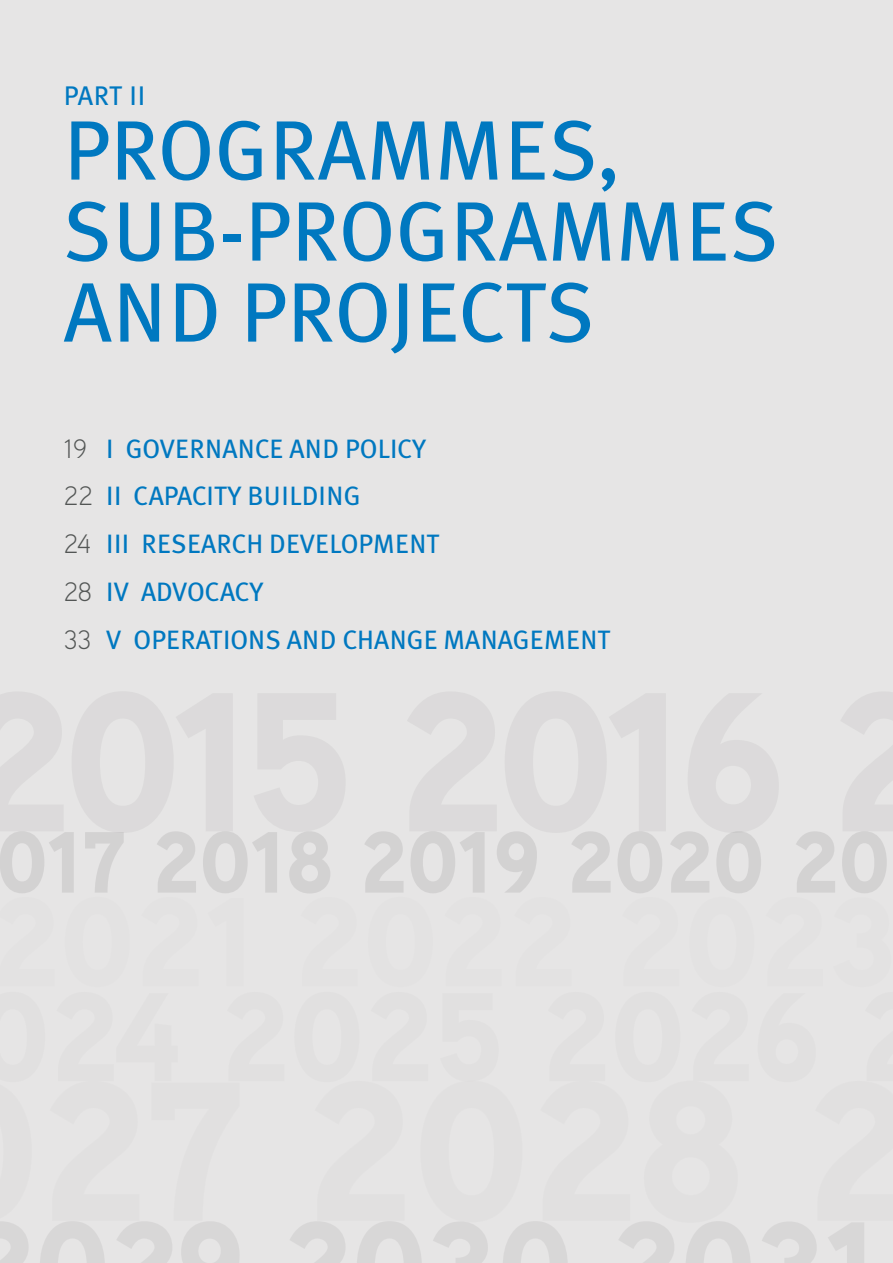
<style>
.page{position:relative;width:893px;height:1263px;background:#e6e5e5}
.page>*{position:absolute;margin:0;border:0;box-sizing:border-box;transform-origin:0 0}
.H0{font:84.3px/81px "Meta Plus";letter-spacing:.005em;color:#0078c0}
.H0-2{font:27px "Meta Plus";letter-spacing:.005em;color:#0078c0}
.CONTENTS{font:26.7px "Meta Plus";color:#0078c0}
.s1{font-family:"Aaux Pro";font-weight:300;color:#535655}
</style>
<div class="page">
<p class="H0-2" style="left:64px;top:80px;width:83px">PART II</p>
<p class="H0" style="left:64px;top:109px;width:716px">PROGRAMMES,<br>SUB-PROGRAMMES<br>AND PROJECTS</p>
<p class="CONTENTS" style="left:64px;top:433px;width:364px"><span class="s1">19</span> I GOVERNANCE AND POLICY</p>
<p class="CONTENTS" style="left:64px;top:481px;width:298px"><span class="s1">22</span> II CAPACITY BUILDING</p>
<p class="CONTENTS" style="left:64px;top:529px;width:377px"><span class="s1">24</span> III RESEARCH DEVELOPMENT</p>
<p class="CONTENTS" style="left:64px;top:577px;width:201px"><span class="s1">28</span> IV ADVOCACY</p>
<p class="CONTENTS" style="left:64px;top:625px;width:548px"><span class="s1">33</span> V OPERATIONS AND CHANGE MANAGEMENT</p>
</div>
